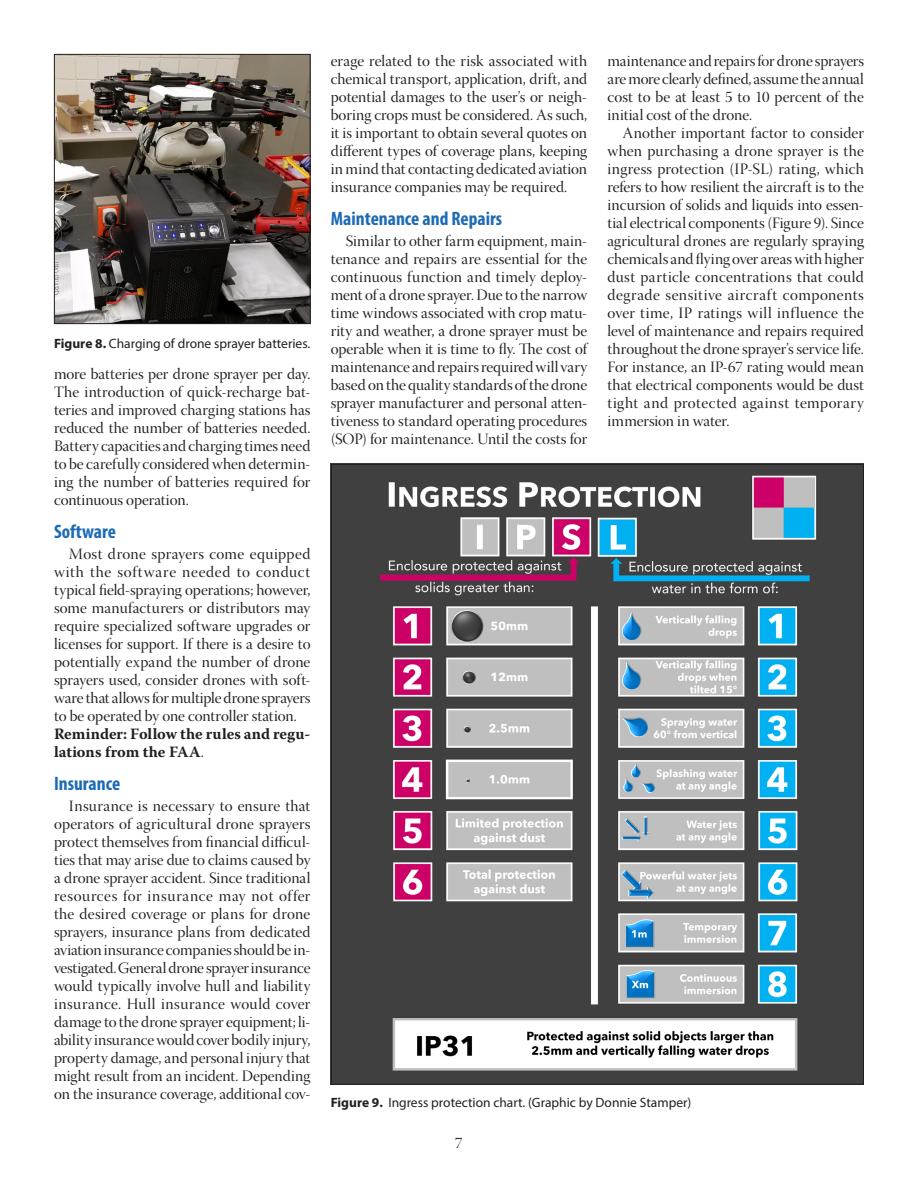
<style>
.page{position:relative;width:918px;height:1188px;background:#fff}
.page>*{position:absolute;margin:0;border:0;box-sizing:border-box;transform-origin:0 0}
._1{font:700 condensed 19.5px "Myriad Pro";color:#1d6ab5}
.body{font:15.75px/18px "Warnock Pro Disp";color:#231f20;text-align:justify}
.body-2{font:700 15.75px/18px "Warnock Pro";letter-spacing:-.005em;color:#231f20}
.table__title{font:13.5px "Myriad Pro";color:#231f20}
.s1{font-weight:700}
.s2{font-family:"Warnock Pro Disp";font-weight:400}
</style>
<div class="page">
<div style="left:331px;top:464px;width:533px;height:621px;background:#404040"></div>
<img style="left:56px;top:56px;width:252px;height:266px">
<div style="left:54px;top:54px;width:256px;height:270px;border:1px solid #231f20"></div>
<img style="left:380px;top:475px;width:437px;height:596px">
<p class="table__title" style="left:54px;top:335px;width:258px"><span class="s1">Figure 8.</span> Charging of drone sprayer batteries.</p>
<p class="body" style="left:54px;top:367px;width:258px">more batteries per drone sprayer per day.<br>The introduction of quick-recharge bat&shy;teries and improved charging stations has reduced the number of batteries needed.<br>Battery capacities and charging times need to be carefully considered when determin&shy;ing the number of batteries required for continuous operation.</p>
<p class="_1" style="left:54px;top:520px;width:63px">Software</p>
<p class="body" style="left:54px;top:547px;width:258px;text-indent:15px">Most drone sprayers come equipped with the software needed to conduct typical field-spraying operations; however, some manufacturers or distributors may require specialized software upgrades or licenses for support. If there is a desire to potentially expand the number of drone sprayers used, consider drones with soft&shy;ware that allows for multiple drone sprayers to be operated by one controller station.</p>
<p class="body-2" style="left:54px;top:725px;width:258px">Reminder: Follow the rules and regu&shy;lations from the FAA<span class="s2">.</span></p>
<p class="_1" style="left:54px;top:772px;width:68px">Insurance</p>
<p class="body" style="left:54px;top:799px;width:258px;text-indent:15px">Insurance is necessary to ensure that operators of agricultural drone sprayers protect themselves from financial difficul&shy;ties that may arise due to claims caused by a drone sprayer accident. Since traditional resources for insurance may not offer the desired coverage or plans for drone sprayers, insurance plans from dedicated aviation insurance companies should be in&shy;vestigated. General drone sprayer insurance would typically involve hull and liability insurance. Hull insurance would cover damage to the drone sprayer equipment; li&shy;ability insurance would cover bodily injury, property damage, and personal injury that might result from an incident. Depending on the insurance coverage, additional cov-</p>
<p class="body" style="left:331px;top:53px;width:258px">erage related to the risk associated with chemical transport, application, drift, and potential damages to the user’s or neigh&shy;boring crops must be considered. As such, it is important to obtain several quotes on different types of coverage plans, keeping in mind that contacting dedicated aviation insurance companies may be required.</p>
<p class="_1" style="left:331px;top:206px;width:173px">Maintenance and Repairs</p>
<p class="body" style="left:331px;top:233px;width:258px;text-indent:15px">Similar to other farm equipment, main&shy;tenance and repairs are essential for the continuous function and timely deploy&shy;ment of a drone sprayer. Due to the narrow time windows associated with crop matu&shy;rity and weather, a drone sprayer must be operable when it is time to fly. The cost of maintenance and repairs required will vary based on the quality standards of the drone sprayer manufacturer and personal atten&shy;tiveness to standard operating procedures (SOP) for maintenance. Until the costs for</p>
<p class="body" style="left:608px;top:53px;width:258px">maintenance and repairs for drone sprayers are more clearly defined, assume the annual cost to be at least 5 to 10 percent of the initial cost of the drone.</p>
<p class="body" style="left:608px;top:125px;width:258px;text-indent:15px">Another important factor to consider when purchasing a drone sprayer is the ingress protection (IP-SL) rating, which refers to how resilient the aircraft is to the incursion of solids and liquids into essen&shy;tial electrical components (Figure 9). Since agricultural drones are regularly spraying chemicals and flying over areas with higher dust particle concentrations that could degrade sensitive aircraft components over time, IP ratings will influence the level of maintenance and repairs required throughout the drone sprayer’s service life.<br>For instance, an IP-67 rating would mean that electrical components would be dust tight and protected against temporary immersion in water.</p>
<p class="table__title" style="left:331px;top:1094px;width:362px"><span class="s1">Figure 9.</span> Ingress protection chart. (Graphic by Donnie Stamper)</p>
<p class="body" style="left:455px;top:1136px;width:9px">7</p>
</div>
